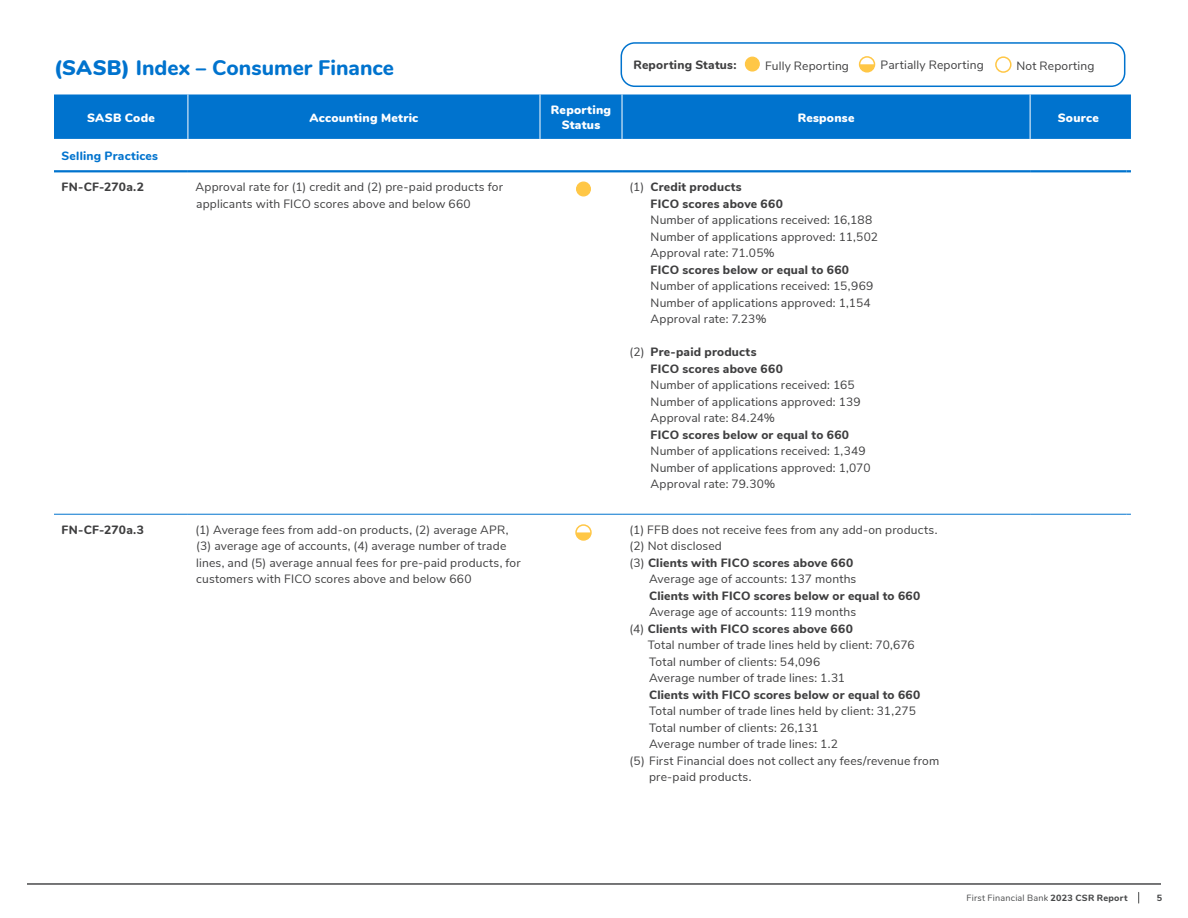
<style>
.page{position:relative;width:1188px;height:918px;background:#fff}
.page>*{position:absolute;margin:0;border:0;box-sizing:border-box;transform-origin:0 0}
.Intro_paragraph-14pt{font:800 21px "Nunito";color:#0073ce}
.table_body{font:12px/16.5px "Nunito Sans";letter-spacing:.015em;color:#3e3e3f}
.table_body-2{font:800 12px/16.5px "Nunito Sans";letter-spacing:.015em;color:#3e3e3f}
.table_headings{font:900 12px/15px "Nunito";letter-spacing:.02em;color:#fff;text-align:center}
.table_body-3{font:800 12px "Nunito";letter-spacing:.025em;color:#3e3e3f}
.table_subheads{font:800 12px "Nunito";letter-spacing:.02em;color:#3e3e3f}
.table_subheads-2{font:800 12px "Nunito";letter-spacing:.02em;color:#0073ce}
.t1{font:9px "Nunito";letter-spacing:.025em;color:#494a4b}
.t2{font:800 9px "Nunito";color:#494a4b}
.s1{font-weight:900}
.s2{font-weight:400}
.s3{font-weight:800}
</style>
<div class="page">
<hr style="left:27px;top:883px;width:1134px;height:2px;background:#494a4b">
<div style="left:745px;top:57px;width:14px;height:14px;background:#ffc746;border-radius:50%"></div>
<div style="left:745px;top:57px;width:15px;height:15px;border:1px solid #ffc746;border-radius:50%"></div>
<div style="left:859px;top:56px;width:16px;height:17px;border:2px solid #ffc746;border-radius:50%"></div>
<svg style="left:860px;top:64px;width:15px;height:8px"></svg>
<div style="left:995px;top:56px;width:17px;height:17px;border:2px solid #ffc746;border-radius:50%"></div>
<div style="left:621px;top:42px;width:504px;height:45px;border:2px solid #0073ce;border-radius:14px"></div>
<div style="left:54px;top:94px;width:1077px;height:45px;background:#0073ce"></div>
<hr style="left:188px;top:94px;width:1px;height:45px;background:#fff">
<hr style="left:540px;top:94px;width:1px;height:45px;background:#fff">
<hr style="left:622px;top:94px;width:1px;height:45px;background:#fff">
<hr style="left:1030px;top:94px;width:1px;height:45px;background:#fff">
<hr style="left:54px;top:170px;width:134px;height:2px;background:#0073ce">
<hr style="left:188px;top:170px;width:352px;height:2px;background:#0073ce">
<hr style="left:540px;top:170px;width:82px;height:2px;background:#0073ce">
<hr style="left:622px;top:170px;width:408px;height:2px;background:#0073ce">
<hr style="left:1030px;top:170px;width:96px;height:2px;background:#0073ce">
<hr style="left:54px;top:514px;width:134px;height:1px;background:#0073ce">
<hr style="left:188px;top:514px;width:352px;height:1px;background:#0073ce">
<hr style="left:540px;top:514px;width:82px;height:1px;background:#0073ce">
<hr style="left:622px;top:514px;width:408px;height:1px;background:#0073ce">
<hr style="left:1030px;top:514px;width:96px;height:1px;background:#0073ce">
<div style="left:577px;top:182px;width:13px;height:14px;background:#ffc746;border-radius:50%"></div>
<div style="left:576px;top:182px;width:15px;height:14px;border:1px solid #ffc746;border-radius:50%"></div>
<div style="left:575px;top:524px;width:17px;height:17px;border:2px solid #ffc746;border-radius:50%"></div>
<svg style="left:576px;top:532px;width:15px;height:8px"></svg>
<h3 class="Intro_paragraph-14pt" style="left:54px;top:52px;width:342px"><span class="s1">(SASB)</span> Index – Consumer Finance</h3>
<h3 class="table_subheads" style="left:633px;top:56px;width:105px">Reporting Status:</h3>
<p class="table_body" style="left:765px;top:57px;width:85px">Fully Reporting</p>
<p class="table_body" style="left:881px;top:56px;width:105px">Partially Reporting</p>
<p class="table_body" style="left:1016px;top:56px;width:80px">Not Reporting</p>
<h2 class="table_headings" style="left:87px;top:109px;width:69px">SASB Code</h2>
<h2 class="table_headings" style="left:310px;top:109px;width:110px">Accounting Metric</h2>
<h2 class="table_headings" style="left:551px;top:102px;width:62px">Reporting<br>Status</h2>
<h2 class="table_headings" style="left:798px;top:109px;width:58px">Response</h2>
<h2 class="table_headings" style="left:1058px;top:109px;width:42px">Source</h2>
<h3 class="table_subheads-2" style="left:62px;top:147px;width:98px">Selling Practices</h3>
<p class="table_body-3" style="left:62px;top:178px;width:84px">FN-CF-270a.2</p>
<p class="table_body" style="left:195px;top:178px;width:309px">Approval rate for (1) credit and (2) pre-paid products for applicants with FICO scores above and below 660</p>
<p class="table_body-2" style="left:630px;top:178px;width:114px"><span class="s2">(1)</span> Credit products</p>
<p class="table_body-2" style="left:651px;top:194px;width:134px">FICO scores above 660</p>
<p class="table_body" style="left:651px;top:211px;width:229px">Number of applications received: 16,188<br>Number of applications approved: 11,502<br>Approval rate: 71.05%</p>
<p class="table_body-2" style="left:651px;top:260px;width:200px">FICO scores below or equal to 660</p>
<p class="table_body" style="left:651px;top:277px;width:224px">Number of applications received: 15,969<br>Number of applications approved: 1,154<br>Approval rate: 7.23%</p>
<p class="table_body-2" style="left:630px;top:343px;width:128px"><span class="s2">(2)</span> Pre-paid products</p>
<p class="table_body-2" style="left:651px;top:359px;width:134px">FICO scores above 660</p>
<p class="table_body" style="left:651px;top:376px;width:212px">Number of applications received: 165<br>Number of applications approved: 139<br>Approval rate: 84.24%</p>
<p class="table_body-2" style="left:651px;top:425px;width:200px">FICO scores below or equal to 660</p>
<p class="table_body" style="left:651px;top:442px;width:221px">Number of applications received: 1,349<br>Number of applications approved: 1,070<br>Approval rate: 79.30%</p>
<p class="table_body-3" style="left:62px;top:521px;width:84px">FN-CF-270a.3</p>
<p class="table_body" style="left:195px;top:521px;width:327px">(1) Average fees from add-on products, (2) average APR, (3) average age of accounts, (4) average number of trade lines, and (5) average annual fees for pre-paid products, for customers with FICO scores above and below 660</p>
<p class="table_body" style="left:630px;top:521px;width:309px">(1) FFB does not receive fees from any add-on products.</p>
<p class="table_body" style="left:630px;top:537px;width:94px">(2) Not disclosed</p>
<p class="table_body-2" style="left:630px;top:554px;width:225px"><span class="s2">(3)</span> Clients with FICO scores above 660</p>
<p class="table_body" style="left:649px;top:570px;width:209px">Average age of accounts: 137 months</p>
<p class="table_body-2" style="left:649px;top:587px;width:273px">Clients with FICO scores below or equal to 660</p>
<p class="table_body" style="left:649px;top:603px;width:209px">Average age of accounts: 119 months</p>
<p class="table_body" style="left:648px;top:620px;width:269px;text-indent:-18px">(4) <span class="s3">Clients with FICO scores above 660<br></span>Total number of trade lines held by client: 70,676</p>
<p class="table_body" style="left:649px;top:653px;width:173px">Total number of clients: 54,096</p>
<p class="table_body-2" style="left:649px;top:669px;width:273px"><span class="s2">Average number of trade lines: 1.31<br></span>Clients with FICO scores below or equal to 660</p>
<p class="table_body" style="left:649px;top:702px;width:268px">Total number of trade lines held by client: 31,275</p>
<p class="table_body" style="left:649px;top:719px;width:171px">Total number of clients: 26,131</p>
<p class="table_body" style="left:649px;top:735px;width:190px">Average number of trade lines: 1.2</p>
<p class="table_body" style="left:649px;top:752px;width:292px;text-indent:-20px">(5) First Financial does not collect any fees/revenue from pre-paid products.</p>
<p class="t1" style="left:966px;top:892px;width:163px">First Financial Bank <span class="s3">2023 CSR Report</span></p>
<p class="t2" style="left:1157px;top:891px;width:7px">5</p>
</div>
